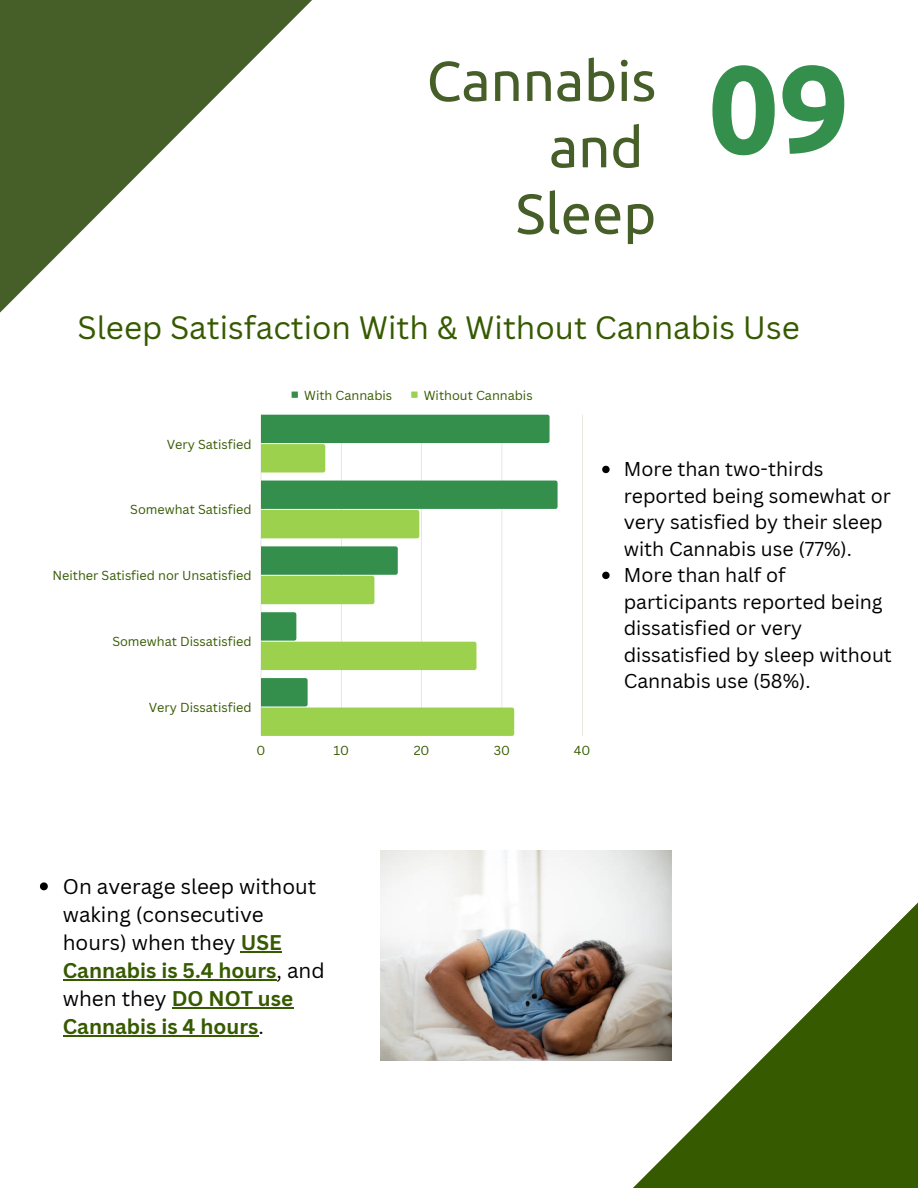
<style>
.page{position:relative;width:918px;height:1188px;background:#fff}
.page>*{position:absolute;margin:0;border:0;box-sizing:border-box;transform-origin:0 0}
.t1{font:700 124.5px "Ubuntu";color:#348f4d}
.t2{font:55.95px/66.3px "Ubuntu";color:#465e28;text-align:right}
.t3{font:31.5px "Canva Sans";color:#365a00}
.t4{font:20.7px/28.2px "Canva Sans";color:#000}
.t5{font:19.5px/26.5px "Canva Sans";color:#000}
.t6{font:12.75px "Canva Sans";color:#365a00}
.s1{font-weight:700;color:#365a00}
</style>
<div class="page">
<svg style="left:0;top:0;width:312px;height:313px;fill:#465e28"></svg>
<svg style="left:514px;top:709px;width:404px;height:479px"></svg>
<svg style="left:602px;top:466px;width:8px;height:7px"></svg>
<svg style="left:602px;top:572px;width:8px;height:7px"></svg>
<svg style="left:40px;top:882px;width:8px;height:8px"></svg>
<hr style="left:241px;top:951px;width:41px;height:1px;background:#365a00">
<hr style="left:63px;top:979px;width:214px;height:1px;background:#365a00">
<hr style="left:172px;top:1007px;width:121px;height:1px;background:#365a00">
<hr style="left:63px;top:1035px;width:195px;height:2px;background:#365a00">
<svg style="left:292px;top:392px;width:6px;height:6px"></svg>
<div style="left:411px;top:392px;width:7px;height:6px;background:#9cd14d"></div>
<hr style="left:261px;top:415px;width:1px;height:321px;background:#365a00">
<hr style="left:341px;top:415px;width:1px;height:321px;background:#365a00">
<hr style="left:421px;top:415px;width:1px;height:321px;background:#365a00">
<hr style="left:502px;top:415px;width:1px;height:321px;background:#365a00">
<hr style="left:582px;top:415px;width:1px;height:321px;background:#365a00">
<svg style="left:261px;top:415px;width:289px;height:57px"></svg>
<svg style="left:261px;top:481px;width:297px;height:57px"></svg>
<svg style="left:261px;top:546px;width:137px;height:58px;background:#74b560"></svg>
<svg style="left:261px;top:612px;width:215px;height:58px"></svg>
<svg style="left:261px;top:678px;width:253px;height:58px"></svg>
<img style="left:380px;top:850px;width:292px;height:211px">
<h2 class="t2" style="left:427px;top:47px;width:231px">Cannabis and<br>Sleep</h2>
<h1 class="t1" style="left:708px;top:38px;width:143px">09</h1>
<h3 class="t3" style="left:77px;top:305px;width:724px">Sleep Satisfaction With &amp; Without Cannabis Use</h3>
<p class="t6" style="left:167px;top:435px;width:86px">Very Satisfied</p>
<p class="t6" style="left:130px;top:501px;width:123px">Somewhat Satisfied</p>
<p class="t6" style="left:52px;top:567px;width:201px">Neither Satisfied nor Unsatisfied</p>
<p class="t6" style="left:112px;top:633px;width:141px">Somewhat Dissatisfied</p>
<p class="t6" style="left:149px;top:698px;width:104px">Very Dissatisfied</p>
<p class="t6" style="left:304px;top:386px;width:90px">With Cannabis</p>
<p class="t6" style="left:424px;top:386px;width:110px">Without Cannabis</p>
<p class="t6" style="left:257px;top:741px;width:10px">0</p>
<p class="t6" style="left:333px;top:741px;width:17px">10</p>
<p class="t6" style="left:414px;top:741px;width:17px">20</p>
<p class="t6" style="left:494px;top:741px;width:18px">30</p>
<p class="t6" style="left:574px;top:741px;width:18px">40</p>
<p class="t5" style="left:624px;top:455px;width:270px">More than two-thirds reported being somewhat or very satisfied by their sleep with Cannabis use (77%).<br>More than half of participants reported being dissatisfied or very dissatisfied by sleep without<br>Cannabis use (58%).</p>
<p class="t4" style="left:63px;top:872px;width:264px">On average sleep without waking (consecutive hours) when they <span class="s1">USE<br>Cannabis is 5.4 hours</span>, and when they <span class="s1">DO NOT use<br>Cannabis is 4 hours</span>.</p>
</div>
